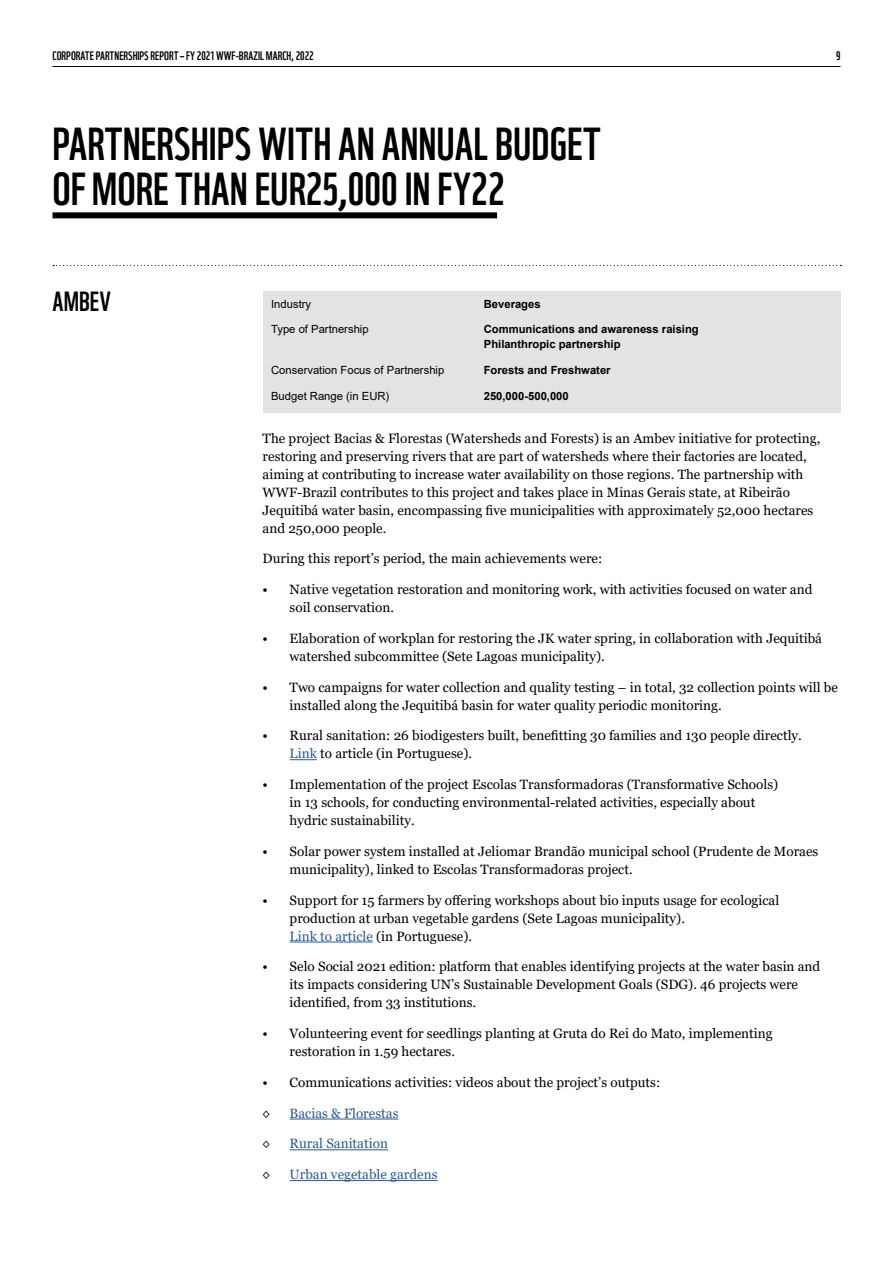
<style>
.page{position:relative;width:893px;height:1263px;background:#fff}
.page>*{position:absolute;margin:0;border:0;box-sizing:border-box;transform-origin:0 0}
.t1{font:45px/45px "WWF";color:#000}
.t2{font:27px "WWF";color:#000}
.t3{font:13.5px/18px "Georgia";color:#000}
.t4{font:13.5px "Georgia";color:#275b9b}
.t5{font:12px "WWF";color:#000}
.t6{font:700 11.25px/15px "Arial";color:#000}
.t7{font:11.25px "Arial";color:#000}
.s1{color:#275b9b}
</style>
<div class="page">
<hr style="left:53px;top:66px;width:787px;height:1px;background:#000">
<svg style="left:53px;top:265px;width:788px;height:1px"></svg>
<svg style="left:290px;top:759px;width:27px;height:1px"></svg>
<hr style="left:290px;top:942px;width:83px;height:1px;background:#275b9b">
<hr style="left:290px;top:1119px;width:108px;height:1px;background:#275b9b">
<hr style="left:290px;top:1149px;width:98px;height:1px;background:#275b9b">
<hr style="left:290px;top:1180px;width:148px;height:1px;background:#275b9b">
<div style="left:263px;top:291px;width:577px;height:121px;background:#e3e3e3"></div>
<div style="left:53px;top:212px;width:444px;height:6px;background:#000"></div>
<p class="t5" style="left:53px;top:48px;width:263px">CORPORATE PARTNERSHIPS REPORT – FY 2021 WWF-BRAZIL MARCH, 2022</p>
<p class="t5" style="left:836px;top:48px;width:6px">9</p>
<h1 class="t1" style="left:53px;top:119px;width:550px">PARTNERSHIPS WITH AN ANNUAL BUDGET<br>OF MORE THAN EUR25,000 IN FY22</h1>
<h2 class="t2" style="left:53px;top:283px;width:60px">AMBEV</h2>
<p class="t7" style="left:271px;top:296px;width:42px">Industry</p>
<p class="t6" style="left:484px;top:296px;width:58px">Beverages</p>
<p class="t7" style="left:271px;top:322px;width:99px">Type of Partnership</p>
<p class="t6" style="left:484px;top:322px;width:217px">Communications and awareness raising<br>Philanthropic partnership</p>
<p class="t7" style="left:271px;top:362px;width:175px">Conservation Focus of Partnership</p>
<p class="t6" style="left:484px;top:363px;width:128px">Forests and Freshwater</p>
<p class="t7" style="left:271px;top:388px;width:120px">Budget Range (in EUR)</p>
<p class="t6" style="left:484px;top:388px;width:87px">250,000-500,000</p>
<p class="t3" style="left:263px;top:429px;width:559px">The project Bacias &amp; Florestas (Watersheds and Forests) is an Ambev initiative for protecting, restoring and preserving rivers that are part of watersheds where their factories are located, aiming at contributing to increase water availability on those regions. The partnership with WWF-Brazil contributes to this project and takes place in Minas Gerais state, at Ribeirão Jequitibá water basin, encompassing five municipalities with approximately 52,000 hectares and 250,000 people.</p>
<p class="t3" style="left:263px;top:550px;width:341px">During this report’s period, the main achievements were:</p>
<p class="t3" style="left:290px;top:581px;width:524px;text-indent:-27px">• Native vegetation restoration and monitoring work, with activities focused on water and soil conservation.</p>
<p class="t3" style="left:290px;top:630px;width:534px;text-indent:-27px">• Elaboration of workplan for restoring the JK water spring, in collaboration with Jequitibá watershed subcommittee (Sete Lagoas municipality).</p>
<p class="t3" style="left:290px;top:678px;width:550px;text-indent:-27px">• Two campaigns for water collection and quality testing – in total, 32 collection points will be installed along the Jequitibá basin for water quality periodic monitoring.</p>
<p class="t3" style="left:290px;top:727px;width:514px;text-indent:-27px">• Rural sanitation: 26 biodigesters built, benefitting 30 families and 130 people directly.<br><span class="s1">Link</span> to article (in Portuguese).</p>
<p class="t3" style="left:290px;top:776px;width:490px;text-indent:-27px">• Implementation of the project Escolas Transformadoras (Transformative Schools) in 13 schools, for conducting environmental-related activities, especially about hydric sustainability.</p>
<p class="t3" style="left:290px;top:842px;width:530px;text-indent:-27px">• Solar power system installed at Jeliomar Brandão municipal school (Prudente de Moraes municipality), linked to Escolas Transformadoras project.</p>
<p class="t3" style="left:290px;top:891px;width:491px;text-indent:-27px">• Support for 15 farmers by offering workshops about bio inputs usage for ecological production at urban vegetable gardens (Sete Lagoas municipality).<br><span class="s1">Link to article</span> (in Portuguese).</p>
<p class="t3" style="left:290px;top:958px;width:532px;text-indent:-27px">• Selo Social 2021 edition: platform that enables identifying projects at the water basin and its impacts considering UN’s Sustainable Development Goals (SDG). 46 projects were identified, from 33 institutions.</p>
<p class="t3" style="left:290px;top:1025px;width:484px;text-indent:-27px">• Volunteering event for seedlings planting at Gruta do Rei do Mato, implementing restoration in 1.59 hectares.</p>
<p class="t3" style="left:263px;top:1073px;width:399px">• Communications activities: videos about the project’s outputs:</p>
<p class="t3" style="left:263px;top:1104px;width:9px">◊</p>
<p class="t4" style="left:290px;top:1105px;width:110px">Bacias &amp; Florestas</p>
<p class="t3" style="left:263px;top:1135px;width:9px">◊</p>
<p class="t4" style="left:290px;top:1136px;width:100px">Rural Sanitation</p>
<p class="t3" style="left:263px;top:1166px;width:9px">◊</p>
<p class="t4" style="left:290px;top:1166px;width:149px">Urban vegetable gardens</p>
</div>
